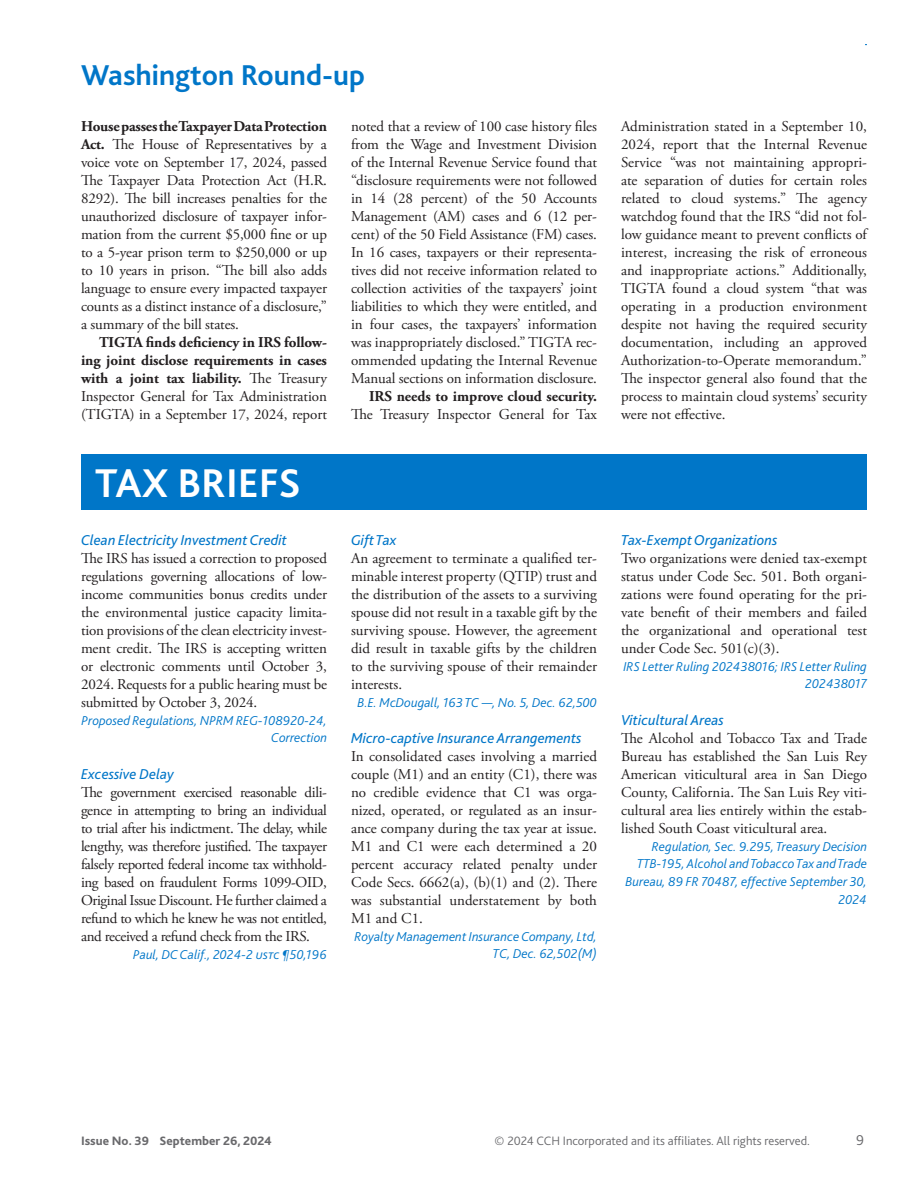
<style>
.page{position:relative;width:918px;height:1188px;background:#fff}
.page>*{position:absolute;margin:0;border:0;box-sizing:border-box;transform-origin:0 0}
.t1{font:700 42px "Bliss 2";color:#fff}
.t2{font:700 30px "Bliss 2";color:#0076c8}
.t3{font:15px/18px "Adobe Garamond Pro";color:#231f20;text-align:justify}
.t4{font:700 15px/18px "Adobe Garamond Pro";letter-spacing:-.005em;color:#231f20;text-align:justify}
.t5{font:italic 15px "Bliss 2";color:#0076c8}
.t6{font:300 15px "Bliss 2";color:#69696c}
.t7{font:italic 300 13.5px/18px "Bliss 2";color:#0076c8;text-align:right}
.t8{font:300 12.75px "Bliss 2";color:#69696c}
.t9{font:800 12.75px "Bliss 2";color:#69696c}
.s1{font-weight:700}
.s2{font-weight:400}
</style>
<div class="page">
<hr style="left:81px;top:44px;width:786px;height:1px;background:#0076c8">
<div style="left:81px;top:454px;width:786px;height:56px;background:#0076c8"></div>
<div style="left:80px;top:18px;width:786px;height:30px;background:#fff"></div>
<h2 class="t2" style="left:81px;top:57px;width:286px">Washington Round-up</h2>
<p class="t3" style="left:81px;top:117px;width:248px"><span class="s1">House passes the Taxpayer Data Protection Act.</span> The House of Representatives by a voice vote on September 17, 2024, passed The Taxpayer Data Protection Act (H.R.<br>8292). The bill increases penalties for the unauthorized disclosure of taxpayer infor&shy;mation from the current $5,000 fine or up to a 5-year prison term to $250,000 or up to 10 years in prison. “The bill also adds language to ensure every impacted taxpayer counts as a distinct instance of a disclosure,” a summary of the bill states.</p>
<p class="t4" style="left:81px;top:333px;width:248px;text-indent:18px">TIGTA finds deficiency in IRS follow&shy;ing joint disclose requirements in cases with a joint tax liability. <span class="s2">The Treasury Inspector General for Tax Administration (TIGTA) in a September 17, 2024, report</span></p>
<p class="t3" style="left:351px;top:117px;width:248px">noted that a review of 100 case history files from the Wage and Investment Division of the Internal Revenue Service found that “disclosure requirements were not followed in 14 (28 percent) of the 50 Accounts Management (AM) cases and 6 (12 per&shy;cent) of the 50 Field Assistance (FM) cases.<br>In 16 cases, taxpayers or their representa&shy;tives did not receive information related to collection activities of the taxpayers’ joint liabilities to which they were entitled, and in four cases, the taxpayers’ information was inappropriately disclosed.” TIGTA rec&shy;ommended updating the Internal Revenue Manual sections on information disclosure.</p>
<p class="t4" style="left:369px;top:387px;width:229px">IRS needs to improve cloud security.</p>
<p class="t3" style="left:351px;top:405px;width:248px">The Treasury Inspector General for Tax</p>
<h1 class="t1" style="left:95px;top:456px;width:207px">TAX BRIEFS</h1>
<p class="t5" style="left:81px;top:530px;width:207px">Clean Electricity Investment Credit</p>
<p class="t3" style="left:81px;top:549px;width:248px">The IRS has issued a correction to proposed regulations governing allocations of low&shy;income communities bonus credits under the environmental justice capacity limita&shy;tion provisions of the clean electricity invest&shy;ment credit. The IRS is accepting written or electronic comments until October 3, 2024. Requests for a public hearing must be submitted by October 3, 2024.</p>
<p class="t7" style="left:81px;top:711px;width:247px">Proposed Regulations, NPRM REG-108920-24,<br>Correction</p>
<p class="t5" style="left:81px;top:764px;width:94px">Excessive Delay</p>
<p class="t3" style="left:81px;top:783px;width:248px">The government exercised reasonable dili&shy;gence in attempting to bring an individual to trial after his indictment. The delay, while lengthy, was therefore justified. The taxpayer falsely reported federal income tax withhold&shy;ing based on fraudulent Forms 1099-OID, Original Issue Discount. He further claimed a refund to which he knew he was not entitled, and received a refund check from the IRS.</p>
<p class="t7" style="left:133px;top:945px;width:195px">Paul, DC Calif., 2024-2 ustc ¶50,196</p>
<p class="t5" style="left:351px;top:530px;width:47px">Gift Tax</p>
<p class="t3" style="left:351px;top:549px;width:248px">An agreement to terminate a qualified ter&shy;minable interest property (QTIP) trust and the distribution of the assets to a surviving spouse did not result in a taxable gift by the surviving spouse. However, the agreement did result in taxable gifts by the children to the surviving spouse of their remainder interests.</p>
<p class="t7" style="left:358px;top:693px;width:241px">B.E. McDougall, 163 TC —, No. 5, Dec. 62,500</p>
<p class="t5" style="left:351px;top:728px;width:232px">Micro-captive Insurance Arrangements</p>
<p class="t3" style="left:351px;top:747px;width:247px">In consolidated cases involving a married couple (M1) and an entity (C1), there was no credible evidence that C1 was orga&shy;nized, operated, or regulated as an insur&shy;ance company during the tax year at issue.<br>M1 and C1 were each determined a 20 percent accuracy related penalty under Code Secs. 6662(a), (b)(1) and (2). There was substantial understatement by both M1 and C1.</p>
<p class="t7" style="left:355px;top:927px;width:244px">Royalty Management Insurance Company, Ltd,<br>TC, Dec. 62,502(M)</p>
<p class="t3" style="left:621px;top:117px;width:248px">Administration stated in a September 10, 2024, report that the Internal Revenue Service “was not maintaining appropri&shy;ate separation of duties for certain roles related to cloud systems.” The agency watchdog found that the IRS “did not fol&shy;low guidance meant to prevent conflicts of interest, increasing the risk of erroneous and inappropriate actions.” Additionally, TIGTA found a cloud system “that was operating in a production environment despite not having the required security documentation, including an approved Authorization-to-Operate memorandum.” The inspector general also found that the process to maintain cloud systems’ security were not effective.</p>
<p class="t5" style="left:621px;top:530px;width:158px">Tax-Exempt Organizations</p>
<p class="t3" style="left:621px;top:549px;width:248px">Two organizations were denied tax-exempt status under Code Sec. 501. Both organi&shy;zations were found operating for the pri&shy;vate benefit of their members and failed the organizational and operational test under Code Sec. 501(c)(3).</p>
<p class="t7" style="left:623px;top:657px;width:245px">IRS Letter Ruling 202438016; IRS Letter Ruling<br>202438017</p>
<p class="t5" style="left:621px;top:710px;width:105px">Viticultural Areas</p>
<p class="t3" style="left:621px;top:729px;width:248px">The Alcohol and Tobacco Tax and Trade Bureau has established the San Luis Rey American viticultural area in San Diego County, California. The San Luis Rey viti&shy;cultural area lies entirely within the estab&shy;lished South Coast viticultural area.</p>
<p class="t7" style="left:625px;top:837px;width:243px">Regulation, Sec. 9.295, Treasury Decision TTB-195, Alcohol and Tobacco Tax and Trade Bureau, 89 FR 70487, effective September 30, 2024</p>
<p class="t9" style="left:81px;top:1133px;width:192px">Issue No. 39 September 26, 2024</p>
<p class="t8" style="left:495px;top:1133px;width:317px">© 2024 CCH Incorporated and its affiliates. All rights reserved.</p>
<p class="t6" style="left:856px;top:1131px;width:9px">9</p>
</div>
